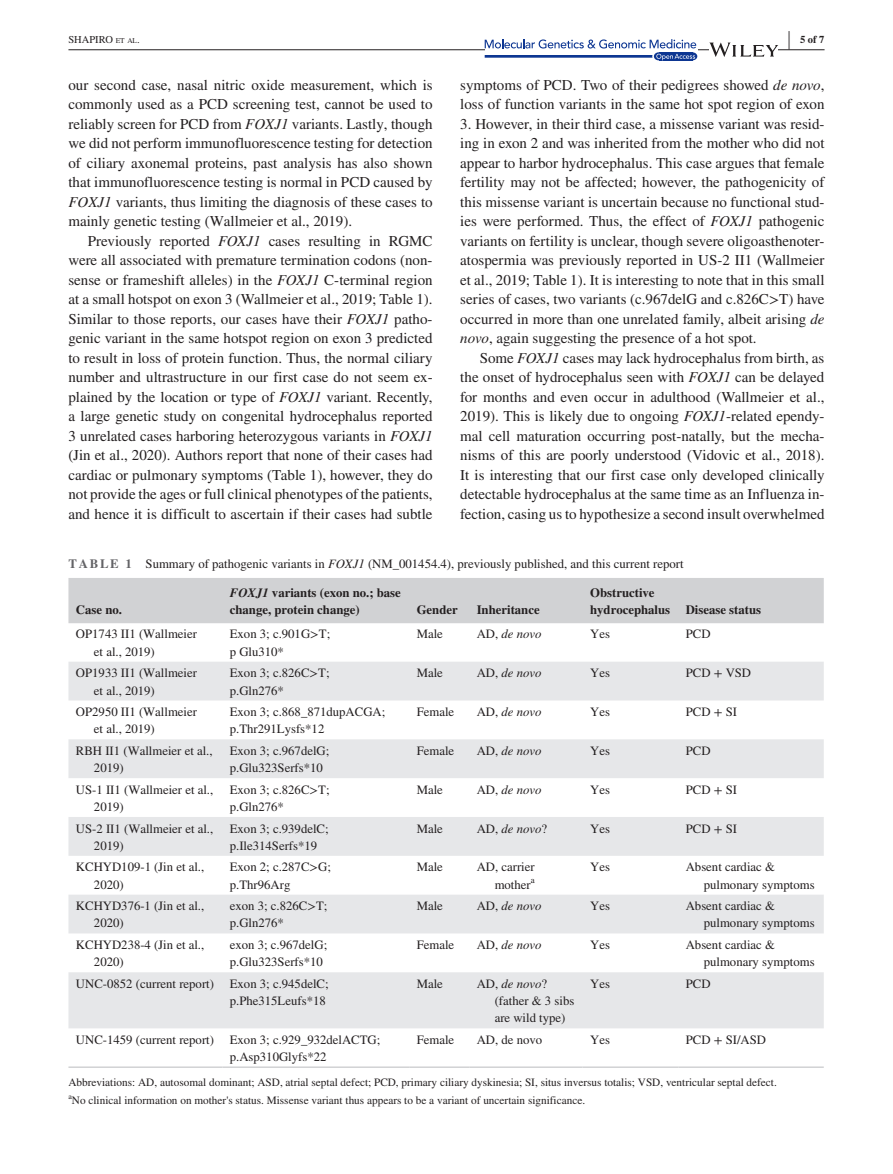
<style>
.page{position:relative;width:893px;height:1174px;background:#fff}
.page>*{position:absolute;margin:0;border:0;box-sizing:border-box;transform-origin:0 0}
.t1{font:700 25.95px "STIX";color:#231f20;scale:.36 1}
.t2{font:15px/19.5px "STIX";color:#231f20;text-align:justify}
.t3{font:12.75px/17.2px "STIX";color:#231f20}
.t4{font:700 12.75px/17.2px "STIX";color:#231f20}
.t5{font:italic 12.75px "STIX";color:#231f20}
.t6{font:11.25px "STIX";color:#231f20}
.t7{font:10.5px "STIX";color:#231f20}
.t8{font:700 10.5px "STIX";color:#231f20}
.t9{font:7.8px "STIX";color:#231f20}
.s1{font-size:7.35px}
.s2{font-style:italic}
.s3{font-weight:700;color:#636366}
.s4{font-style:normal}
</style>
<div class="page">
<hr style="left:68px;top:49px;width:756px;height:1px;background:#231f20">
<svg style="left:485px;top:39px;width:211px;height:21px"></svg>
<svg style="left:709px;top:43px;width:69px;height:14px"></svg>
<div style="left:68px;top:578px;width:756px;height:45px;background:#d1d2d4"></div>
<svg style="left:68px;top:662px;width:756px;height:366px;fill:#e6e7e9"></svg>
<hr style="left:68px;top:1066px;width:154px;height:2px;background:#d1d2d4">
<hr style="left:222px;top:1066px;width:187px;height:2px;background:#d1d2d4">
<hr style="left:409px;top:1066px;width:60px;height:2px;background:#d1d2d4">
<hr style="left:469px;top:1066px;width:114px;height:2px;background:#d1d2d4">
<hr style="left:583px;top:1066px;width:95px;height:2px;background:#d1d2d4">
<hr style="left:678px;top:1066px;width:146px;height:2px;background:#d1d2d4">
<h1 class="t1" style="left:788px;top:24px;width:7px">|</h1>
<p class="t7" style="left:68px;top:32px;width:73px">SHAPIRO <span class="s1">et al</span>.</p>
<p class="t8" style="left:800px;top:33px;width:26px">5 of 7</p>
<p class="t2" style="left:68px;top:76px;width:366px">our second case, nasal nitric oxide measurement, which is commonly used as a PCD screening test, cannot be used to reliably screen for PCD from <span class="s2">FOXJ1</span> variants. Lastly, though we did not perform immunofluorescence testing for detection of ciliary axonemal proteins, past analysis has also shown that immunofluorescence testing is normal in PCD caused by <span class="s2">FOXJ1</span> variants, thus limiting the diagnosis of these cases to mainly genetic testing (Wallmeier et al., 2019).</p>
<p class="t2" style="left:68px;top:232px;width:366px;text-indent:20px">Previously reported <span class="s2">FOXJ1</span> cases resulting in RGMC were all associated with premature termination codons (non&shy;sense or frameshift alleles) in the <span class="s2">FOXJ1</span> C-terminal region at a small hotspot on exon 3 (Wallmeier et al., 2019; Table 1).<br>Similar to those reports, our cases have their <span class="s2">FOXJ1</span> patho&shy;genic variant in the same hotspot region on exon 3 predicted to result in loss of protein function. Thus, the normal ciliary number and ultrastructure in our first case do not seem ex&shy;plained by the location or type of <span class="s2">FOXJ1</span> variant. Recently, a large genetic study on congenital hydrocephalus reported 3 unrelated cases harboring heterozygous variants in <span class="s2">FOXJ1 </span>(Jin et al., 2020). Authors report that none of their cases had cardiac or pulmonary symptoms (Table 1), however, they do not provide the ages or full clinical phenotypes of the patients, and hence it is difficult to ascertain if their cases had subtle</p>
<p class="t2" style="left:460px;top:76px;width:366px">symptoms of PCD. Two of their pedigrees showed <span class="s2">de novo</span>, loss of function variants in the same hot spot region of exon</p>
<p class="t2" style="left:460px;top:115px;width:366px">3. However, in their third case, a missense variant was resid&shy;ing in exon 2 and was inherited from the mother who did not appear to harbor hydrocephalus. This case argues that female fertility may not be affected; however, the pathogenicity of this missense variant is uncertain because no functional stud&shy;ies were performed. Thus, the effect of <span class="s2">FOXJ1</span> pathogenic variants on fertility is unclear, though severe oligoasthenoter&shy;atospermia was previously reported in US-2 II1 (Wallmeier et al., 2019; Table 1). It is interesting to note that in this small series of cases, two variants (c.967delG and c.826C&gt;T) have occurred in more than one unrelated family, albeit arising <span class="s2">de novo</span>, again suggesting the presence of a hot spot.</p>
<p class="t2" style="left:460px;top:349px;width:366px;text-indent:20px">Some <span class="s2">FOXJ1</span> cases may lack hydrocephalus from birth, as the onset of hydrocephalus seen with <span class="s2">FOXJ1</span> can be delayed for months and even occur in adulthood (Wallmeier et al., 2019). This is likely due to ongoing <span class="s2">FOXJ1</span>-related ependy&shy;mal cell maturation occurring post-natally, but the mecha&shy;nisms of this are poorly understood (Vidovic et al., 2018).<br>It is interesting that our first case only developed clinically detectable hydrocephalus at the same time as an Influenza in&shy;fection, casing us to hypothesize a second insult overwhelmed</p>
<p class="t3" style="left:68px;top:556px;width:617px"><span class="s3">TABLE 1</span> Summary of pathogenic variants in <span class="s2">FOXJ1</span> (NM_001454.4), previously published, and this current report</p>
<p class="t4" style="left:76px;top:601px;width:48px">Case no.</p>
<p class="t4" style="left:230px;top:583px;width:173px"><span class="s2">FOXJ1</span> variants (exon no.; base change, protein change)</p>
<p class="t4" style="left:590px;top:583px;width:173px">Obstructive<br>hydrocephalus Disease status</p>
<p class="t4" style="left:417px;top:601px;width:43px">Gender</p>
<p class="t4" style="left:477px;top:601px;width:65px">Inheritance</p>
<p class="t3" style="left:94px;top:626px;width:105px;text-indent:-18px">OP1743 II1 (Wallmeier et al., 2019)</p>
<p class="t3" style="left:230px;top:626px;width:102px">Exon 3; c.901G&gt;T; p Glu310*</p>
<p class="t3" style="left:417px;top:626px;width:28px">Male</p>
<p class="t5" style="left:477px;top:625px;width:66px"><span class="s4">AD,</span> de novo</p>
<p class="t3" style="left:590px;top:626px;width:21px">Yes</p>
<p class="t3" style="left:686px;top:626px;width:26px">PCD</p>
<p class="t3" style="left:94px;top:665px;width:105px;text-indent:-18px">OP1933 II1 (Wallmeier et al., 2019)</p>
<p class="t3" style="left:230px;top:665px;width:101px">Exon 3; c.826C&gt;T; p.Gln276*</p>
<p class="t3" style="left:417px;top:665px;width:28px">Male</p>
<p class="t5" style="left:477px;top:664px;width:66px"><span class="s4">AD,</span> de novo</p>
<p class="t3" style="left:590px;top:665px;width:21px">Yes</p>
<p class="t3" style="left:686px;top:665px;width:67px">PCD + VSD</p>
<p class="t3" style="left:94px;top:704px;width:105px;text-indent:-18px">OP2950 II1 (Wallmeier et al., 2019)</p>
<p class="t3" style="left:230px;top:704px;width:157px">Exon 3; c.868_871dupACGA; p.Thr291Lysfs*12</p>
<p class="t3" style="left:417px;top:704px;width:39px">Female</p>
<p class="t5" style="left:477px;top:703px;width:66px"><span class="s4">AD,</span> de novo</p>
<p class="t3" style="left:590px;top:704px;width:21px">Yes</p>
<p class="t3" style="left:686px;top:704px;width:53px">PCD + SI</p>
<p class="t3" style="left:94px;top:743px;width:120px;text-indent:-18px">RBH II1 (Wallmeier et al.,<br>2019)</p>
<p class="t3" style="left:230px;top:743px;width:101px">Exon 3; c.967delG; p.Glu323Serfs*10</p>
<p class="t3" style="left:417px;top:743px;width:39px">Female</p>
<p class="t5" style="left:477px;top:742px;width:66px"><span class="s4">AD,</span> de novo</p>
<p class="t3" style="left:590px;top:743px;width:21px">Yes</p>
<p class="t3" style="left:686px;top:743px;width:26px">PCD</p>
<p class="t3" style="left:94px;top:781px;width:121px;text-indent:-18px">US-1 II1 (Wallmeier et al.,<br>2019)</p>
<p class="t3" style="left:230px;top:781px;width:101px">Exon 3; c.826C&gt;T; p.Gln276*</p>
<p class="t3" style="left:417px;top:781px;width:28px">Male</p>
<p class="t5" style="left:477px;top:780px;width:66px"><span class="s4">AD,</span> de novo</p>
<p class="t3" style="left:590px;top:781px;width:21px">Yes</p>
<p class="t3" style="left:686px;top:781px;width:53px">PCD + SI</p>
<p class="t3" style="left:94px;top:820px;width:121px;text-indent:-18px">US-2 II1 (Wallmeier et al.,<br>2019)</p>
<p class="t3" style="left:230px;top:820px;width:100px">Exon 3; c.939delC; p.Ile314Serfs*19</p>
<p class="t3" style="left:417px;top:820px;width:28px">Male</p>
<p class="t5" style="left:477px;top:819px;width:72px"><span class="s4">AD,</span> de novo<span class="s4">?</span></p>
<p class="t3" style="left:590px;top:820px;width:21px">Yes</p>
<p class="t3" style="left:686px;top:820px;width:53px">PCD + SI</p>
<p class="t3" style="left:94px;top:859px;width:112px;text-indent:-18px">KCHYD109-1 (Jin et al.,<br>2020)</p>
<p class="t3" style="left:230px;top:859px;width:103px">Exon 2; c.287C&gt;G; p.Thr96Arg</p>
<p class="t3" style="left:417px;top:859px;width:28px">Male</p>
<p class="t3" style="left:477px;top:859px;width:60px;text-align:right">AD, carrier mother<sup>a</sup></p>
<p class="t3" style="left:590px;top:859px;width:21px">Yes</p>
<p class="t3" style="left:704px;top:859px;width:112px;text-indent:-18px">Absent cardiac &amp; pulmonary symptoms</p>
<p class="t3" style="left:94px;top:898px;width:112px;text-indent:-18px">KCHYD376-1 (Jin et al.,<br>2020)</p>
<p class="t3" style="left:230px;top:898px;width:99px">exon 3; c.826C&gt;T; p.Gln276*</p>
<p class="t3" style="left:417px;top:898px;width:28px">Male</p>
<p class="t5" style="left:477px;top:897px;width:66px"><span class="s4">AD,</span> de novo</p>
<p class="t3" style="left:590px;top:898px;width:21px">Yes</p>
<p class="t3" style="left:704px;top:898px;width:112px;text-indent:-18px">Absent cardiac &amp; pulmonary symptoms</p>
<p class="t3" style="left:94px;top:937px;width:112px;text-indent:-18px">KCHYD238-4 (Jin et al.,<br>2020)</p>
<p class="t3" style="left:230px;top:937px;width:99px">exon 3; c.967delG; p.Glu323Serfs*10</p>
<p class="t3" style="left:417px;top:937px;width:39px">Female</p>
<p class="t5" style="left:477px;top:936px;width:66px"><span class="s4">AD,</span> de novo</p>
<p class="t3" style="left:590px;top:937px;width:21px">Yes</p>
<p class="t3" style="left:704px;top:937px;width:112px;text-indent:-18px">Absent cardiac &amp; pulmonary symptoms</p>
<p class="t3" style="left:76px;top:975px;width:254px;text-align:right">UNC-0852 (current report) Exon 3; c.945delC; p.Phe315Leufs*18</p>
<p class="t3" style="left:417px;top:975px;width:28px">Male</p>
<p class="t3" style="left:495px;top:975px;width:81px;text-indent:-18px">AD, <span class="s2">de novo</span>? (father &amp; 3 sibs are wild type)</p>
<p class="t3" style="left:590px;top:975px;width:21px">Yes</p>
<p class="t3" style="left:686px;top:975px;width:26px">PCD</p>
<p class="t3" style="left:230px;top:1031px;width:152px;text-indent:-154px">UNC-1459 (current report) Exon 3; c.929_932delACTG; p.Asp310Glyfs*22</p>
<p class="t3" style="left:417px;top:1031px;width:39px">Female</p>
<p class="t3" style="left:477px;top:1031px;width:67px">AD, de novo</p>
<p class="t3" style="left:590px;top:1031px;width:21px">Yes</p>
<p class="t3" style="left:686px;top:1031px;width:82px">PCD + SI/ASD</p>
<p class="t6" style="left:68px;top:1074px;width:710px">Abbreviations: AD, autosomal dominant; ASD, atrial septal defect; PCD, primary ciliary dyskinesia; SI, situs inversus totalis; VSD, ventricular septal defect.</p>
<p class="t9" style="left:68px;top:1091px;width:5px">a</p>
<p class="t6" style="left:72px;top:1092px;width:515px">No clinical information on mother's status. Missense variant thus appears to be a variant of uncertain significance.</p>
</div>
